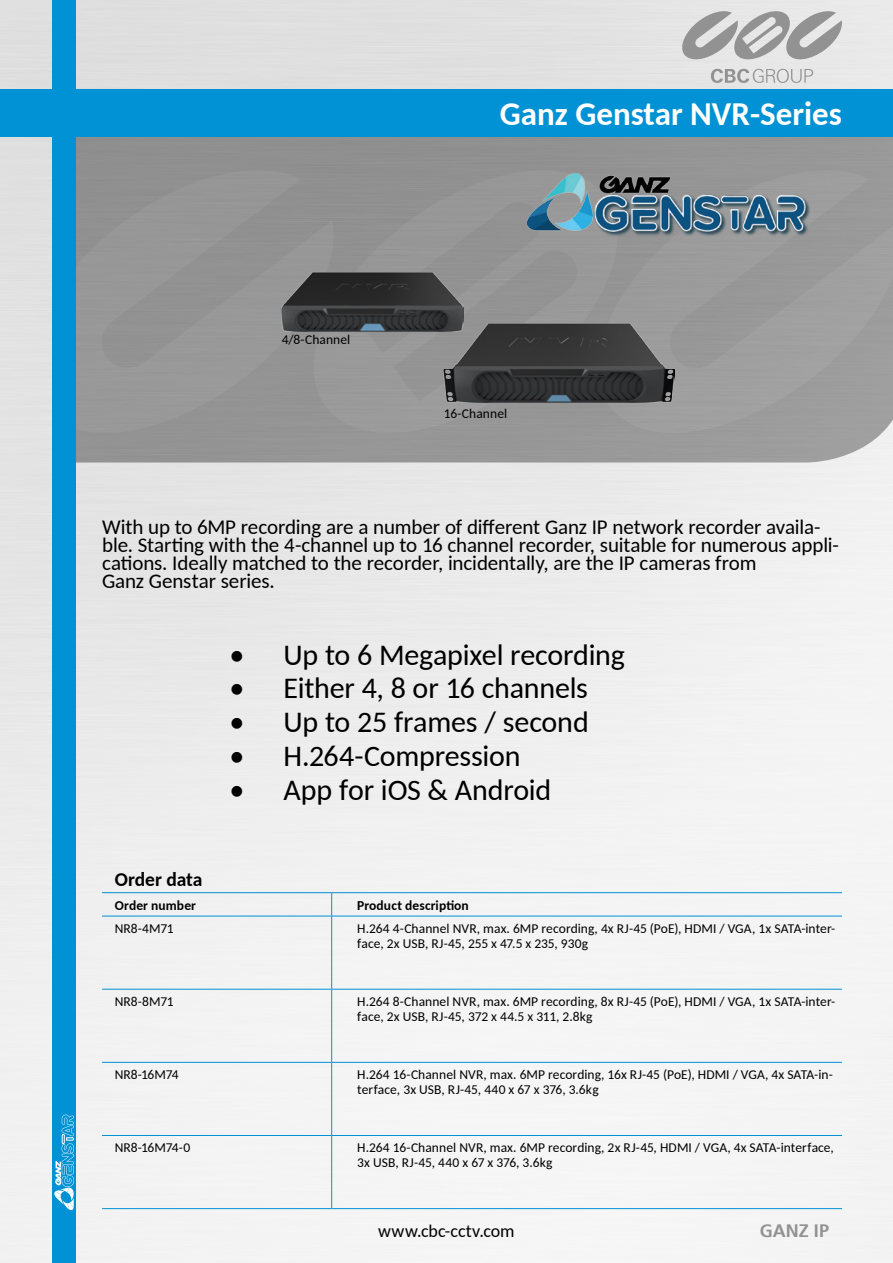
<style>
.page{position:relative;width:893px;height:1263px;background:#fff}
.page>*{position:absolute;margin:0;border:0;box-sizing:border-box;transform-origin:0 0}
.t1{font:700 33px "Carlito";color:#fff}
.t2{font:30px "Carlito";letter-spacing:-.01em;color:#000}
.t3{font:21px/18px "Carlito";letter-spacing:-.005em;color:#000}
.t4{font:700 19.5px "Carlito";letter-spacing:-.005em;color:#000}
.t5{font:18px "Carlito";letter-spacing:.005em;color:#000}
.t6{font:700 18px "Frutiger LT Std";letter-spacing:.005em;color:#929292}
.t7{font:13.5px/15px "Carlito";letter-spacing:.005em;color:#000}
.t8{font:700 13.5px "Carlito";letter-spacing:.01em;color:#000}
</style>
<div class="page">
<img style="left:0;top:0;width:893px;height:1263px">
<div style="left:0;top:89px;width:893px;height:48px;background:#0092d4"></div>
<div style="left:52px;top:0;width:24px;height:1263px;background:#0092d4"></div>
<svg style="left:711px;top:69px;width:102px;height:14px"></svg>
<svg style="left:678px;top:8px;width:164px;height:55px;background:#c1c1c1"></svg>
<svg style="left:54px;top:1115px;width:20px;height:95px"></svg>
<hr style="left:102px;top:892px;width:230px;height:1px;background:#0092d4">
<hr style="left:332px;top:892px;width:510px;height:1px;background:#0092d4">
<svg style="left:331px;top:893px;width:1px;height:23px"></svg>
<hr style="left:102px;top:916px;width:230px;height:1px;background:#0092d4">
<hr style="left:332px;top:916px;width:510px;height:1px;background:#0092d4">
<hr style="left:331px;top:916px;width:1px;height:73px;background:#0092d4">
<hr style="left:331px;top:989px;width:1px;height:73px;background:#0092d4">
<hr style="left:331px;top:1063px;width:1px;height:72px;background:#0092d4">
<hr style="left:331px;top:1136px;width:1px;height:72px;background:#0092d4">
<hr style="left:102px;top:989px;width:230px;height:1px;background:#0092d4">
<hr style="left:332px;top:989px;width:510px;height:1px;background:#0092d4">
<hr style="left:102px;top:1062px;width:230px;height:1px;background:#0092d4">
<hr style="left:332px;top:1062px;width:510px;height:1px;background:#0092d4">
<hr style="left:102px;top:1135px;width:230px;height:1px;background:#0092d4">
<hr style="left:332px;top:1135px;width:510px;height:1px;background:#0092d4">
<hr style="left:102px;top:1208px;width:230px;height:1px;background:#0092d4">
<hr style="left:332px;top:1208px;width:510px;height:1px;background:#0092d4">
<img style="left:528px;top:173px;width:283px;height:64px">
<img style="left:444px;top:323px;width:231px;height:79px">
<img style="left:282px;top:272px;width:182px;height:59px">
<p class="t7" style="left:282px;top:331px;width:70px">4/8-Channel</p>
<h1 class="t1" style="left:500px;top:91px;width:344px">Ganz Genstar NVR-Series</h1>
<p class="t7" style="left:444px;top:405px;width:65px">16-Channel</p>
<p class="t3" style="left:102px;top:517px;width:738px">With up to 6MP recording are a number of different Ganz IP network recorder availa&shy;ble. Starting with the 4-channel up to 16 channel recorder, suitable for numerous appli&shy;cations. Ideally matched to the recorder, incidentally, are the IP cameras from<br>Ganz Genstar series.</p>
<h2 class="t2" style="left:230px;top:634px;width:397px">• Up to 6 Megapixel recording</h2>
<h2 class="t2" style="left:230px;top:668px;width:360px">• Either 4, 8 or 16 channels</h2>
<h2 class="t2" style="left:230px;top:702px;width:361px">• Up to 25 frames / second</h2>
<h2 class="t2" style="left:230px;top:735px;width:292px">• H.264-Compression</h2>
<h2 class="t2" style="left:230px;top:769px;width:323px">• App for iOS &amp; Android</h2>
<h3 class="t4" style="left:115px;top:866px;width:89px">Order data</h3>
<p class="t8" style="left:115px;top:896px;width:83px">Order number</p>
<p class="t8" style="left:357px;top:896px;width:113px">Product description</p>
<p class="t7" style="left:115px;top:920px;width:60px">NR8-4M71</p>
<p class="t7" style="left:357px;top:920px;width:479px">H.264 4-Channel NVR, max. 6MP recording, 4x RJ-45 (PoE), HDMI / VGA, 1x SATA-inter&shy;face, 2x USB, RJ-45, 255 x 47.5 x 235, 930g</p>
<p class="t7" style="left:115px;top:993px;width:60px">NR8-8M71</p>
<p class="t7" style="left:357px;top:993px;width:479px">H.264 8-Channel NVR, max. 6MP recording, 8x RJ-45 (PoE), HDMI / VGA, 1x SATA-inter&shy;face, 2x USB, RJ-45, 372 x 44.5 x 311, 2.8kg</p>
<p class="t7" style="left:115px;top:1066px;width:65px">NR8-16M74</p>
<p class="t7" style="left:357px;top:1066px;width:477px">H.264 16-Channel NVR, max. 6MP recording, 16x RJ-45 (PoE), HDMI / VGA, 4x SATA-in&shy;terface, 3x USB, RJ-45, 440 x 67 x 376, 3.6kg</p>
<p class="t7" style="left:115px;top:1139px;width:77px">NR8-16M74-0</p>
<p class="t7" style="left:357px;top:1139px;width:478px">H.264 16-Channel NVR, max. 6MP recording, 2x RJ-45, HDMI / VGA, 4x SATA-interface,<br>3x USB, RJ-45, 440 x 67 x 376, 3.6kg</p>
<h3 class="t5" style="left:378px;top:1219px;width:138px">www.cbc-cctv.com</h3>
<h3 class="t6" style="left:760px;top:1220px;width:71px">GANZ IP</h3>
</div>
